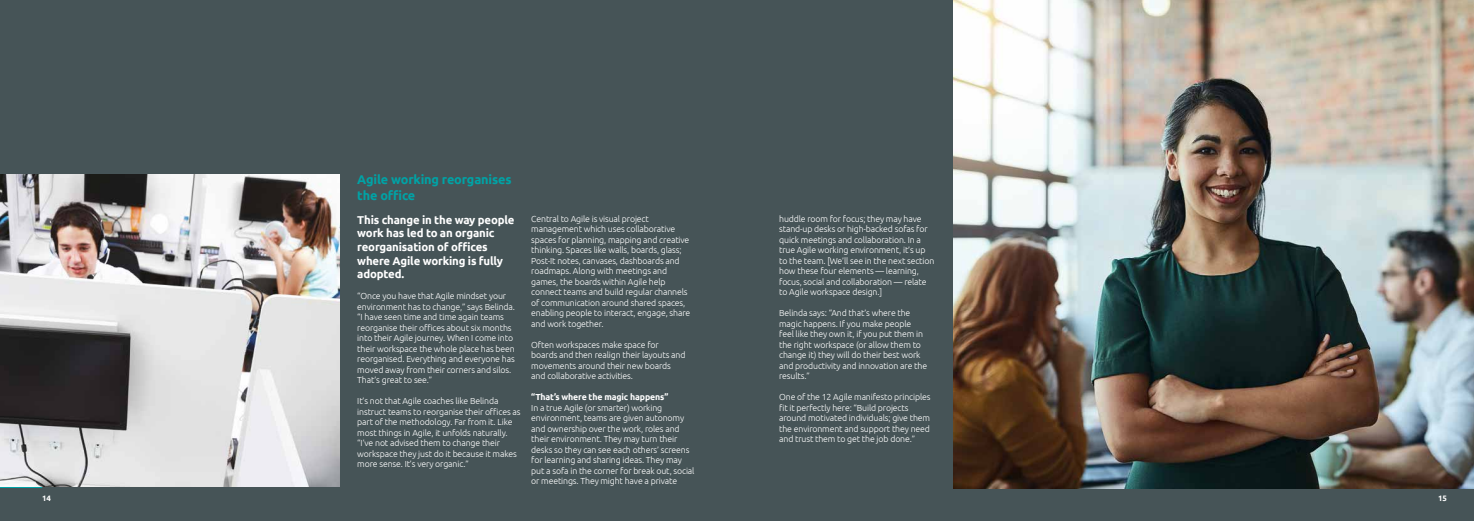
<style>
.page{position:relative;width:1474px;height:521px;background:#fff}
.page>*{position:absolute;margin:0;border:0;box-sizing:border-box;transform-origin:0 0}
.t1{font:700 12.69px/15.2px "Ubuntu";letter-spacing:-.01em;color:#00a3a6}
.t2{font:700 11.38px/13.7px "Ubuntu";letter-spacing:-.015em;color:#fff}
.t3{font:300 8.75px/10.5px "Ubuntu";letter-spacing:-.015em;color:#fff}
.t4{font:700 8.75px "Ubuntu";letter-spacing:-.015em;color:#fff}
.t5{font:700 7.88px "Ubuntu";color:#fff}
</style>
<div class="page">
<div style="left:0;top:0;width:1473px;height:521px;background:#465457"></div>
<hr style="left:0;top:486px;width:42px;height:2px;background:#00a3a6">
<img style="left:0;top:175px;width:340px;height:311px">
<img style="left:953px;top:0;width:520px;height:488px">
<h1 class="t1" style="left:357px;top:172px;width:156px">Agile working reorganises the office</h1>
<h2 class="t2" style="left:357px;top:213px;width:159px">This change in the way people work has led to an organic reorganisation of offices where Agile working is fully adopted.</h2>
<p class="t3" style="left:357px;top:291px;width:159px">“Once you have that Agile mindset your environment has to change,” says Belinda. “I have seen time and time again teams reorganise their offices about six months into their Agile journey. When I come into their workspace the whole place has been reorganised. Everything and everyone has moved away from their corners and silos.<br>That’s great to see.”</p>
<p class="t3" style="left:357px;top:396px;width:165px">It’s not that Agile coaches like Belinda instruct teams to reorganise their offices as part of the methodology. Far from it. Like most things in Agile, it unfolds naturally. “I’ve not advised them to change their workspace they just do it because it makes more sense. It’s very organic.”</p>
<p class="t3" style="left:531px;top:213px;width:160px">Central to Agile is visual project management which uses collaborative spaces for planning, mapping and creative thinking. Spaces like walls, boards, glass; Post-It notes, canvases, dashboards and roadmaps. Along with meetings and games, the boards within Agile help connect teams and build regular channels of communication around shared spaces, enabling people to interact, engage, share and work together.</p>
<p class="t3" style="left:531px;top:339px;width:156px">Often workspaces make space for boards and then realign their layouts and movements around their new boards and collaborative activities.</p>
<p class="t4" style="left:531px;top:392px;width:138px">“That’s where the magic happens”</p>
<p class="t3" style="left:531px;top:402px;width:165px">In a true Agile (or smarter) working environment, teams are given autonomy and ownership over the work, roles and their environment. They may turn their desks so they can see each others’ screens for learning and sharing ideas. They may put a sofa in the corner for break out, social or meetings. They might have a private</p>
<p class="t3" style="left:779px;top:213px;width:157px">huddle room for focus; they may have stand-up desks or high-backed sofas for quick meetings and collaboration. In a true Agile working environment, it’s up to the team. [We’ll see in the next section how these four elements — learning, focus, social and collaboration — relate to Agile workspace design.]</p>
<p class="t3" style="left:779px;top:307px;width:149px">Belinda says: “And that’s where the magic happens. If you make people feel like they own it, if you put them in the right workspace (or allow them to change it) they will do their best work and productivity and innovation are the results.”</p>
<p class="t3" style="left:779px;top:391px;width:153px">One of the 12 Agile manifesto principles fit it perfectly here: “Build projects around motivated individuals; give them the environment and support they need and trust them to get the job done.”</p>
<p class="t5" style="left:42px;top:493px;width:10px">14</p>
<p class="t5" style="left:1437px;top:493px;width:10px">15</p>
</div>
